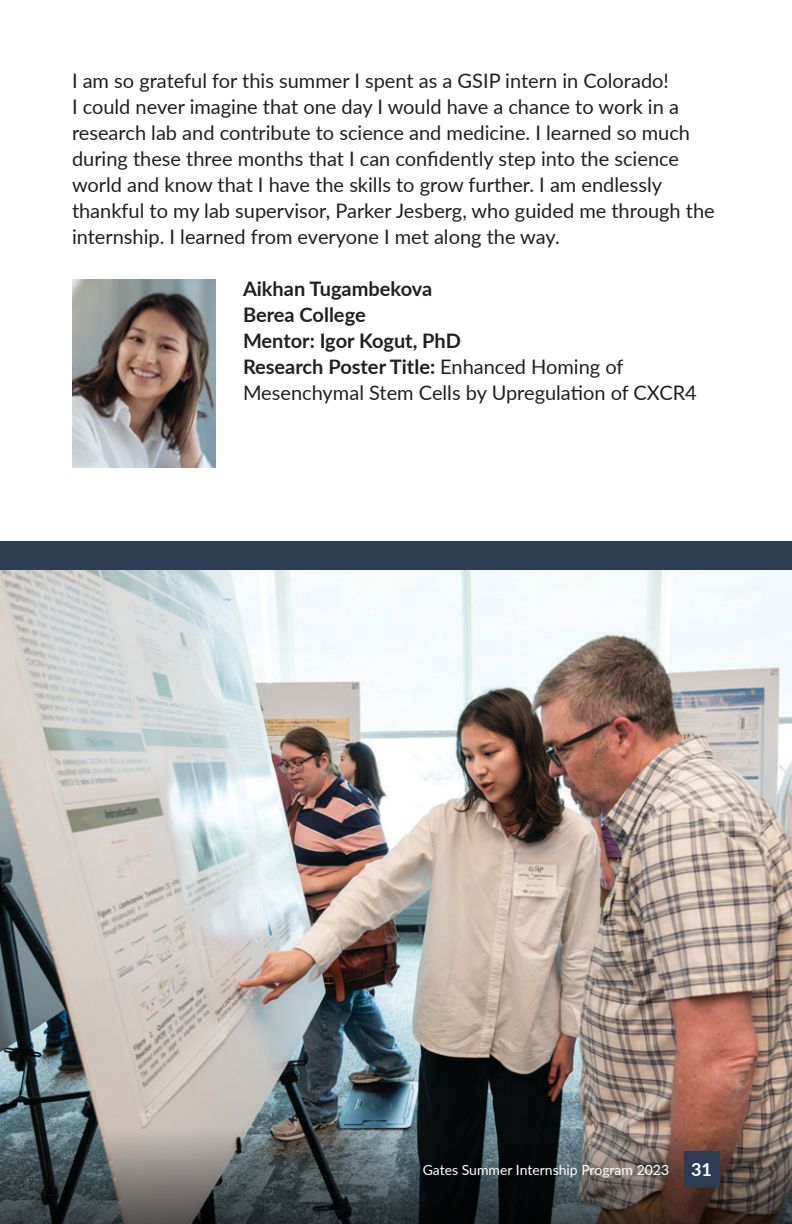
<style>
.page{position:relative;width:792px;height:1224px;background:#fff}
.page>*{position:absolute;margin:0;border:0;box-sizing:border-box;transform-origin:0 0}
.t1{font:20px/26px "Lato";color:#231f20}
.t2{font:700 20px "Lato";color:#231f20}
.t3{font:700 18px "Lato";color:#fff}
.t4{font:14px "Lato";color:#fff}
.s1{font-weight:700}
</style>
<div class="page">
<img style="left:0;top:570px;width:792px;height:409px">
<img style="left:72px;top:279px;width:144px;height:189px">
<div style="left:0;top:541px;width:792px;height:29px;background:#2c3c52"></div>
<img style="left:0;top:979px;width:792px;height:245px">
<div style="left:684px;top:1151px;width:36px;height:36px;background:#2c3c52"></div>
<p class="t1" style="left:72px;top:67px;width:644px">I am so grateful for this summer I spent as a GSIP intern in Colorado!<br>I could never imagine that one day I would have a chance to work in a research lab and contribute to science and medicine. I learned so much during these three months that I can confidently step into the science world and know that I have the skills to grow further. I am endlessly thankful to my lab supervisor, Parker Jesberg, who guided me through the internship. I learned from everyone I met along the way.</p>
<p class="t2" style="left:243px;top:274px;width:191px">Aikhan Tugambekova</p>
<p class="t2" style="left:243px;top:300px;width:124px">Berea College</p>
<p class="t2" style="left:243px;top:326px;width:219px">Mentor: Igor Kogut, PhD</p>
<p class="t1" style="left:243px;top:353px;width:455px"><span class="s1">Research Poster Title:</span> Enhanced Homing of<br>Mesenchymal Stem Cells by Upregulation of CXCR4</p>
<p class="t4" style="left:423px;top:1160px;width:248px">Gates Summer Internship Program 2023</p>
<p class="t3" style="left:691px;top:1156px;width:22px">31</p>
</div>
